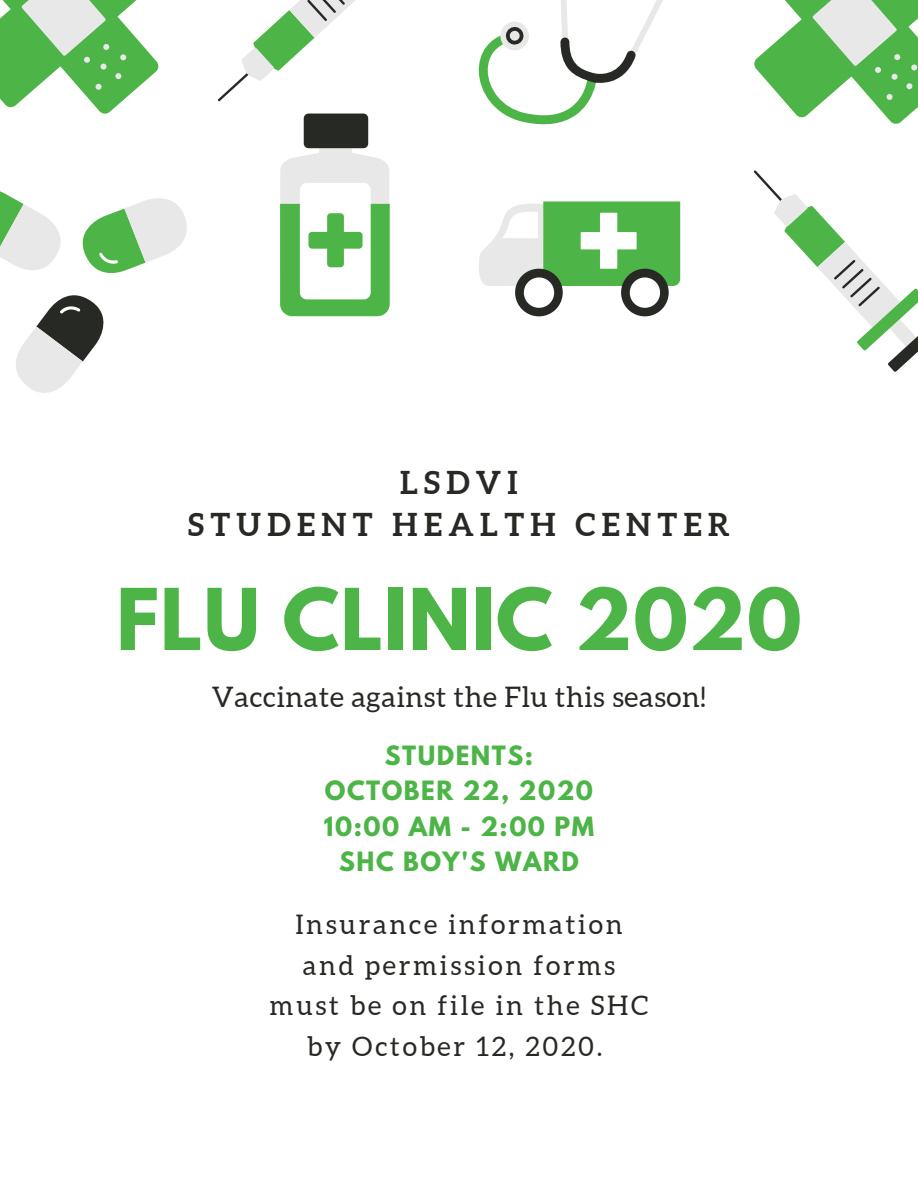
<style>
.page{position:relative;width:918px;height:1188px;background:#fff}
.page>*{position:absolute;margin:0;border:0;box-sizing:border-box;transform-origin:0 0}
.t1{font:700 75.45px "League Spartan";letter-spacing:.015em;color:#4db447}
.t2{font:700 31.5px/42.5px "Aleo";letter-spacing:.2em;color:#272925;text-align:center}
.t3{font:28.35px "Aleo";letter-spacing:.025em;color:#272925}
.t4{font:27px/40.7px "Aleo";letter-spacing:.1em;color:#272925;text-align:center}
.t5{font:700 23.55px/35.4px "League Spartan";letter-spacing:.065em;color:#4db447;text-align:center}
</style>
<div class="page">
<svg style="left:479px;top:0;width:184px;height:124px"></svg>
<svg style="left:479px;top:201px;width:201px;height:115px"></svg>
<svg style="left:0;top:191px;width:187px;height:202px"></svg>
<svg style="left:280px;top:148px;width:110px;height:168px;background:#97ce94"></svg>
<div style="left:300px;top:183px;width:71px;height:116px;background:#fff;border-radius:7px"></div>
<div style="left:304px;top:114px;width:64px;height:34px;background:#272925;border-radius:5px"></div>
<div style="left:308px;top:232px;width:55px;height:17px;background:#4db447;border-radius:4px"></div>
<div style="left:327px;top:213px;width:17px;height:54px;background:#4db447;border-radius:4px"></div>
<svg style="left:0;top:0;width:159px;height:114px"></svg>
<svg style="left:218px;top:0;width:137px;height:101px"></svg>
<svg style="left:754px;top:0;width:164px;height:124px"></svg>
<svg style="left:754px;top:170px;width:164px;height:202px"></svg>
<p class="t2" style="left:188px;top:461px;width:543px">LSDVI<br>STUDENT HEALTH CENTER</p>
<h1 class="t1" style="left:116px;top:582px;width:687px">FLU CLINIC 2020</h1>
<p class="t3" style="left:212px;top:681px;width:496px">Vaccinate against the Flu this season!</p>
<p class="t5" style="left:324px;top:741px;width:272px">STUDENTS:<br>OCTOBER 22, 2020<br>10:00 AM - 2:00 PM<br>SHC BOY'S WARD</p>
<p class="t4" style="left:270px;top:904px;width:380px">Insurance information and permission forms must be on file in the SHC by October 12, 2020.</p>
</div>
